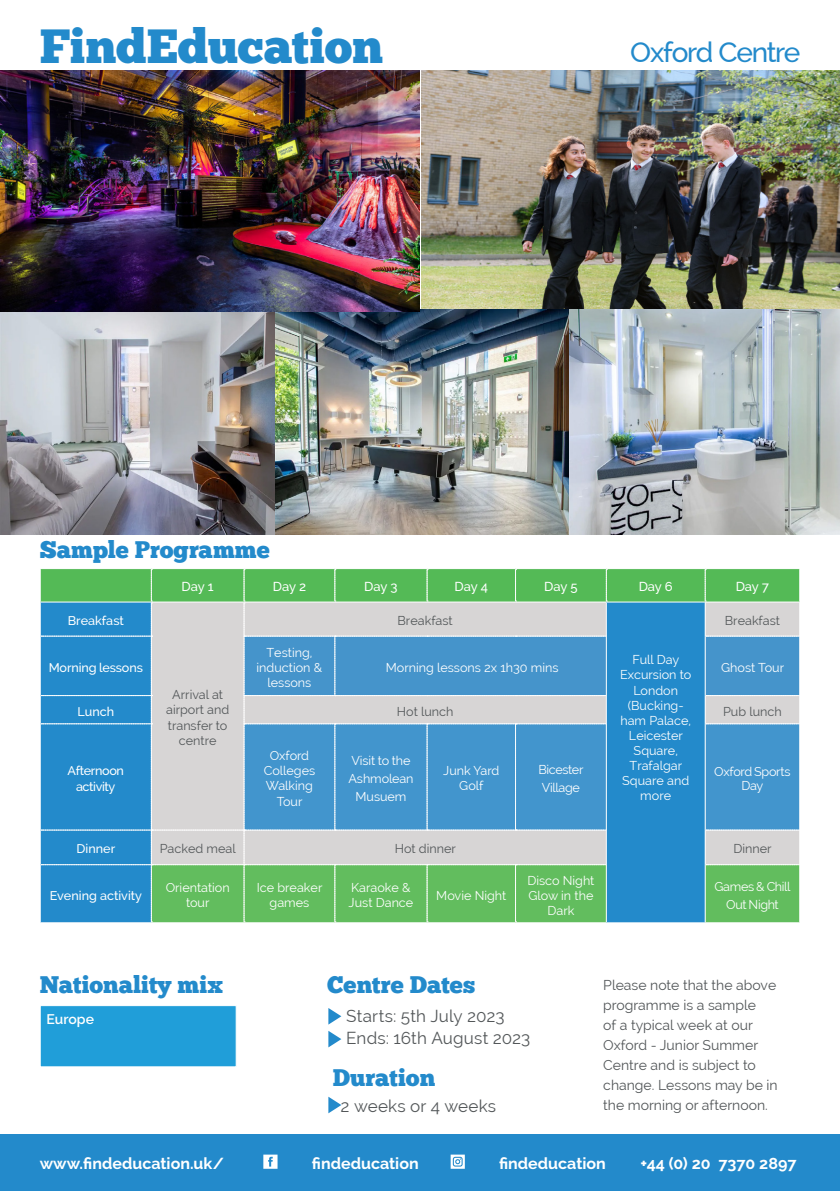
<style>
.page{position:relative;width:840px;height:1191px;background:#fff}
.page>*{position:absolute;margin:0;border:0;box-sizing:border-box;transform-origin:0 0}
.t1{font:48px "Chunk Five";letter-spacing:-.005em;color:#238acb}
.t2{font:500 28px "Raleway";letter-spacing:-.045em;color:#238acb}
.t3{font:24px "Chunk Five";color:#238acb}
.t4{font:17px/22px "Raleway";letter-spacing:.01em;color:#535759}
.t5{font:700 16px "Raleway";color:#fff}
.t6{font:14px/20px "Raleway";color:#535759}
.t7{font:600 14px "Raleway";color:#fff}
.t8{font:500 13px "Raleway";letter-spacing:-.01em;color:#fff}
.t9{font:12.6px/15.2px "Raleway";color:#fff;text-align:center}
.t10{font:12.6px/15.2px "Raleway";color:#535759;text-align:center}
.t11{font:500 12.6px "Raleway";letter-spacing:-.005em;color:#fff}
.t12{font:12.6px/18px "Raleway";letter-spacing:-.025em;color:#fff}
.t13{font:12.6px/18px "Raleway";letter-spacing:-.03em;color:#fff;text-align:center}
.t14{font:500 12.6px/16px "Raleway";letter-spacing:-.03em;color:#fff;text-align:center}
</style>
<div class="page">
<div style="left:0;top:1134px;width:839px;height:57px;background:#238acb"></div>
<svg style="left:40px;top:569px;width:759px;height:353px;background:#6aacb8"></svg>
<hr style="left:40px;top:724px;width:1px;height:106px;background:#fff">
<hr style="left:798px;top:724px;width:1px;height:106px;background:#fff">
<hr style="left:40px;top:830px;width:1px;height:34px;background:#fff">
<hr style="left:798px;top:830px;width:1px;height:34px;background:#fff">
<hr style="left:40px;top:864px;width:1px;height:58px;background:#fff">
<hr style="left:798px;top:864px;width:1px;height:58px;background:#fff">
<hr style="left:40px;top:569px;width:1px;height:32px;background:#fff">
<hr style="left:798px;top:569px;width:1px;height:32px;background:#fff">
<hr style="left:40px;top:601px;width:111px;height:1px;background:#fff">
<hr style="left:151px;top:601px;width:93px;height:1px;background:#fff">
<hr style="left:244px;top:601px;width:90px;height:1px;background:#fff">
<hr style="left:334px;top:601px;width:93px;height:1px;background:#fff">
<hr style="left:427px;top:601px;width:88px;height:1px;background:#fff">
<hr style="left:515px;top:601px;width:91px;height:1px;background:#fff">
<hr style="left:606px;top:601px;width:98px;height:1px;background:#fff">
<hr style="left:704px;top:601px;width:95px;height:1px;background:#fff">
<svg style="left:328px;top:1008px;width:13px;height:16px"></svg>
<svg style="left:328px;top:1031px;width:13px;height:16px"></svg>
<svg style="left:328px;top:1096px;width:13px;height:17px"></svg>
<svg style="left:450px;top:1154px;width:14px;height:14px"></svg>
<svg style="left:263px;top:1154px;width:14px;height:14px"></svg>
<div style="left:40px;top:1005px;width:196px;height:62px;background:#209ed9;border:1px solid #fff"></div>
<img style="left:421px;top:71px;width:418px;height:238px">
<img style="left:1px;top:312px;width:275px;height:222px">
<img style="left:276px;top:309px;width:563px;height:225px">
<img style="left:0;top:71px;width:420px;height:241px">
<p class="t1" style="left:40px;top:18px;width:345px">FindEducation</p>
<p class="t3" style="left:40px;top:535px;width:231px">Sample Programme</p>
<p class="t2" style="left:630px;top:36px;width:171px">Oxford Centre</p>
<p class="t11" style="left:68px;top:613px;width:58px">Breakfast</p>
<p class="t8" style="left:181px;top:579px;width:34px">Day 1</p>
<p class="t8" style="left:272px;top:579px;width:35px">Day 2</p>
<p class="t8" style="left:364px;top:579px;width:35px">Day 3</p>
<p class="t8" style="left:454px;top:579px;width:35px">Day 4</p>
<p class="t8" style="left:544px;top:579px;width:35px">Day 5</p>
<p class="t8" style="left:638px;top:579px;width:36px">Day 6</p>
<p class="t8" style="left:735px;top:579px;width:35px">Day 7</p>
<p class="t10" style="left:397px;top:613px;width:57px">Breakfast</p>
<p class="t10" style="left:724px;top:613px;width:57px">Breakfast</p>
<p class="t9" style="left:256px;top:644px;width:67px">Testing, induction &amp; lessons</p>
<p class="t9" style="left:619px;top:652px;width:73px">Full Day<br>Excursion to<br>London</p>
<p class="t9" style="left:620px;top:697px;width:72px">(Bucking&shy;ham Palace,<br>Leicester<br>Square,</p>
<p class="t9" style="left:622px;top:758px;width:68px">Trafalgar<br>Square and more</p>
<p class="t9" style="left:385px;top:659px;width:174px">Morning lessons 2x 1h30 mins</p>
<p class="t9" style="left:720px;top:659px;width:64px">Ghost Tour</p>
<p class="t11" style="left:49px;top:660px;width:96px">Morning lessons</p>
<p class="t10" style="left:166px;top:687px;width:65px">Arrival at airport and transfer to centre</p>
<p class="t11" style="left:77px;top:704px;width:38px">Lunch</p>
<p class="t10" style="left:397px;top:703px;width:58px">Hot lunch</p>
<p class="t10" style="left:722px;top:703px;width:60px">Pub lunch</p>
<p class="t9" style="left:263px;top:748px;width:53px">Oxford<br>Colleges<br>Walking<br>Tour</p>
<p class="t9" style="left:348px;top:751px;width:67px;line-height:18px">Visit to the<br>Ashmolean<br>Musuem</p>
<p class="t9" style="left:443px;top:763px;width:58px">Junk Yard<br>Golf</p>
<p class="t12" style="left:538px;top:760px;width:47px">Bicester<br>Village</p>
<p class="t12" style="left:713px;top:764px;width:78px;line-height:14px;text-align:center">Oxford Sports<br>Day</p>
<p class="t14" style="left:68px;top:762px;width:58px">Afternoon activity</p>
<p class="t11" style="left:76px;top:841px;width:40px">Dinner</p>
<p class="t10" style="left:160px;top:841px;width:77px">Packed meal</p>
<p class="t10" style="left:394px;top:841px;width:63px">Hot dinner</p>
<p class="t10" style="left:733px;top:841px;width:40px">Dinner</p>
<p class="t11" style="left:50px;top:888px;width:94px">Evening activity</p>
<p class="t9" style="left:166px;top:880px;width:65px">Orientation tour</p>
<p class="t9" style="left:256px;top:880px;width:67px">Ice breaker games</p>
<p class="t9" style="left:348px;top:880px;width:66px;text-align:left">Karaoke &amp;<br>Just Dance</p>
<p class="t9" style="left:436px;top:887px;width:71px">Movie Night</p>
<p class="t9" style="left:527px;top:872px;width:69px">Disco Night<br>Glow in the<br>Dark</p>
<p class="t13" style="left:714px;top:877px;width:78px">Games &amp; Chill<br>Out Night</p>
<p class="t3" style="left:40px;top:970px;width:185px">Nationality mix</p>
<p class="t3" style="left:327px;top:970px;width:149px">Centre Dates</p>
<p class="t7" style="left:46px;top:1011px;width:49px">Europe</p>
<p class="t4" style="left:346px;top:1004px;width:185px">Starts: 5th July 2023<br>Ends: 16th August 2023</p>
<p class="t3" style="left:333px;top:1063px;width:104px">Duration</p>
<p class="t4" style="left:340px;top:1094px;width:157px">2 weeks or 4 weeks</p>
<p class="t6" style="left:603px;top:975px;width:176px">Please note that the above programme is a sample<br>of a typical week at our<br>Oxford - Junior Summer<br>Centre and is subject to change. Lessons may be in the morning or afternoon.</p>
<p class="t5" style="left:40px;top:1154px;width:185px">www.findeducation.uk/</p>
<p class="t5" style="left:312px;top:1154px;width:108px">findeducation</p>
<p class="t5" style="left:499px;top:1154px;width:108px">findeducation</p>
<p class="t5" style="left:640px;top:1154px;width:158px">+44 (0) 20 7370 2897</p>
</div>
